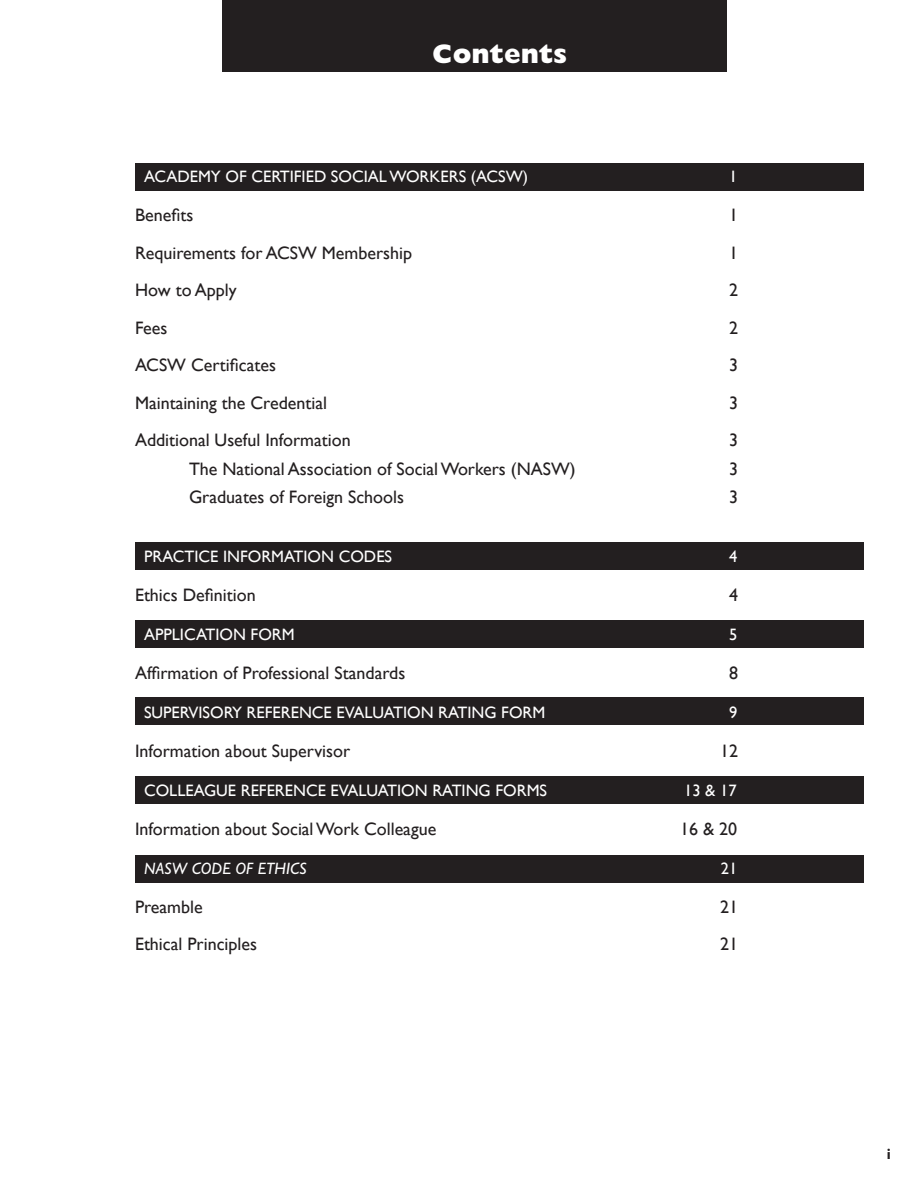
<style>
.page{position:relative;width:918px;height:1188px;background:#fff}
.page>*{position:absolute;margin:0;border:0;box-sizing:border-box;transform-origin:0 0}
.t1{font:800 27px "Gill Sans";color:#fff}
.t2{font:18px "Gill Sans";color:#231f20}
.t3{font:16.5px "Gill Sans";color:#fff}
.t4{font:italic 16.5px "Gill Sans";color:#fff}
.t5{font:700 15px "Gill Sans";color:#231f20}
</style>
<div class="page">
<div style="left:222px;top:0;width:504px;height:72px;background:#231f20"></div>
<div style="left:135px;top:855px;width:729px;height:28px;background:#231f20"></div>
<div style="left:135px;top:776px;width:729px;height:28px;background:#231f20"></div>
<div style="left:135px;top:698px;width:729px;height:27px;background:#231f20"></div>
<div style="left:135px;top:620px;width:729px;height:28px;background:#231f20"></div>
<div style="left:135px;top:542px;width:729px;height:28px;background:#231f20"></div>
<div style="left:135px;top:163px;width:729px;height:27px;background:#231f20"></div>
<h1 class="t1" style="left:432px;top:38px;width:136px">Contents</h1>
<p class="t3" style="left:144px;top:167px;width:386px">ACADEMY OF CERTIFIED SOCIAL WORKERS (ACSW)</p>
<p class="t3" style="left:729px;top:167px;width:10px">1</p>
<p class="t2" style="left:135px;top:205px;width:60px">Benefits</p>
<p class="t2" style="left:729px;top:205px;width:10px">1</p>
<p class="t2" style="left:135px;top:242px;width:279px">Requirements for ACSW Membership</p>
<p class="t2" style="left:729px;top:242px;width:10px">1</p>
<p class="t2" style="left:135px;top:280px;width:103px">How to Apply</p>
<p class="t2" style="left:729px;top:280px;width:10px">2</p>
<p class="t2" style="left:135px;top:317px;width:34px">Fees</p>
<p class="t2" style="left:729px;top:317px;width:10px">2</p>
<p class="t2" style="left:135px;top:355px;width:142px">ACSW Certificates</p>
<p class="t2" style="left:729px;top:355px;width:10px">3</p>
<p class="t2" style="left:135px;top:392px;width:194px">Maintaining the Credential</p>
<p class="t2" style="left:729px;top:392px;width:10px">3</p>
<p class="t2" style="left:135px;top:430px;width:217px">Additional Useful Information</p>
<p class="t2" style="left:729px;top:430px;width:10px">3</p>
<p class="t2" style="left:189px;top:458px;width:388px">The National Association of Social Workers (NASW)</p>
<p class="t2" style="left:729px;top:458px;width:10px">3</p>
<p class="t2" style="left:189px;top:486px;width:216px">Graduates of Foreign Schools</p>
<p class="t2" style="left:729px;top:486px;width:10px">3</p>
<p class="t3" style="left:144px;top:546px;width:250px">PRACTICE INFORMATION CODES</p>
<p class="t3" style="left:729px;top:546px;width:10px">4</p>
<p class="t2" style="left:135px;top:584px;width:122px">Ethics Definition</p>
<p class="t2" style="left:729px;top:584px;width:10px">4</p>
<p class="t3" style="left:144px;top:624px;width:152px">APPLICATION FORM</p>
<p class="t3" style="left:729px;top:624px;width:10px">5</p>
<p class="t2" style="left:135px;top:662px;width:272px">Affirmation of Professional Standards</p>
<p class="t2" style="left:729px;top:662px;width:10px">8</p>
<p class="t3" style="left:144px;top:702px;width:403px">SUPERVISORY REFERENCE EVALUATION RATING FORM</p>
<p class="t3" style="left:729px;top:702px;width:10px">9</p>
<p class="t2" style="left:135px;top:740px;width:217px">Information about Supervisor</p>
<p class="t2" style="left:720px;top:740px;width:19px">12</p>
<p class="t3" style="left:144px;top:780px;width:405px">COLLEAGUE REFERENCE EVALUATION RATING FORMS</p>
<p class="t3" style="left:684px;top:780px;width:54px">13 &amp; 17</p>
<p class="t2" style="left:135px;top:818px;width:303px">Information about Social Work Colleague</p>
<p class="t2" style="left:680px;top:818px;width:59px">16 &amp; 20</p>
<p class="t4" style="left:144px;top:859px;width:164px">NASW CODE OF ETHICS</p>
<p class="t3" style="left:721px;top:858px;width:18px">21</p>
<p class="t2" style="left:135px;top:896px;width:69px">Preamble</p>
<p class="t2" style="left:720px;top:896px;width:19px">21</p>
<p class="t2" style="left:135px;top:934px;width:124px">Ethical Principles</p>
<p class="t2" style="left:720px;top:934px;width:19px">21</p>
<p class="t5" style="left:887px;top:1145px;width:6px">i</p>
</div>
